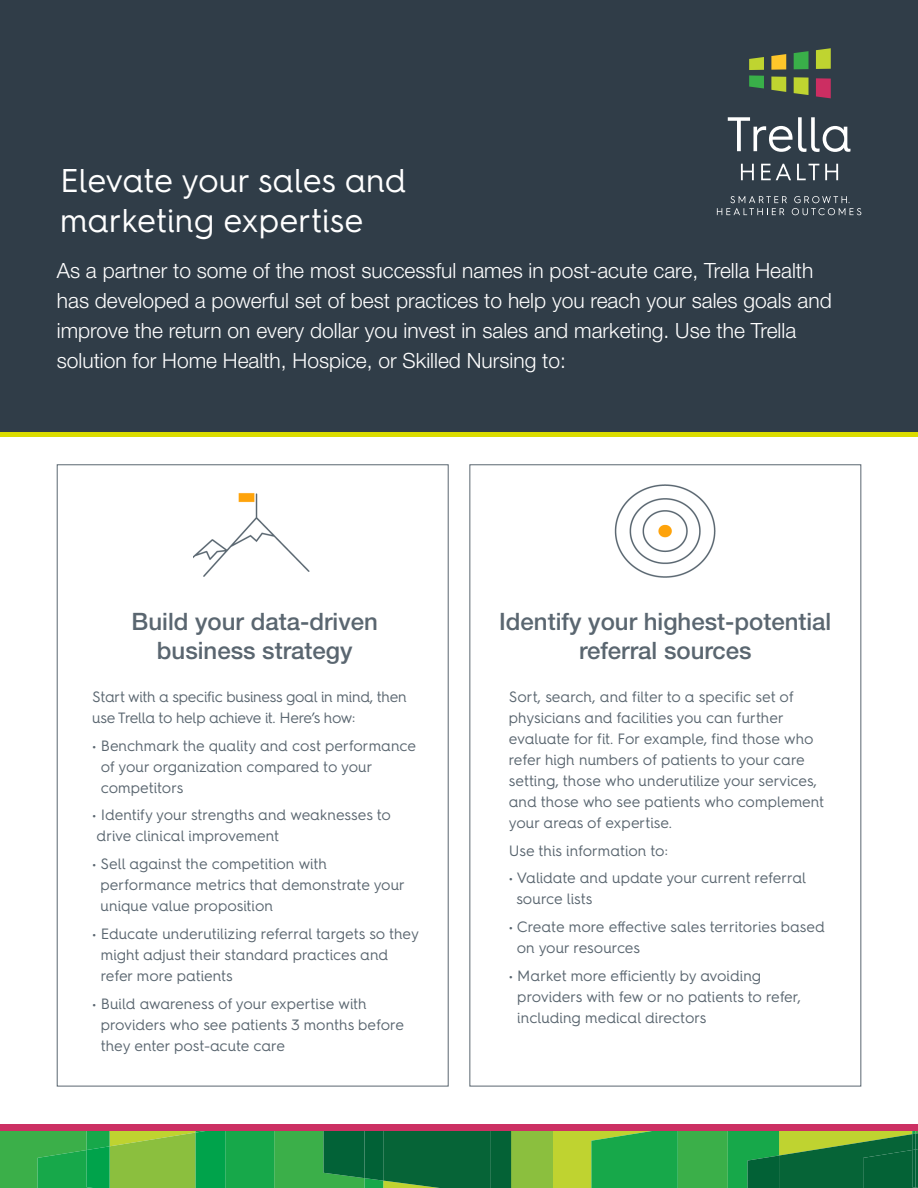
<style>
.page{position:relative;width:918px;height:1188px;background:#fff}
.page>*{position:absolute;margin:0;border:0;box-sizing:border-box;transform-origin:0 0}
.t1{font:33px/40.5px "Hurme Geometric Sans 4";color:#fff}
.t2{font:500 24px/28.8px "Helvetica Neue";color:#5a6670;text-align:center}
.t3{font:300 21px/30px "Helvetica Neue";color:#fff}
.t4{font:15px/21px "Hurme Geometric Sans 4";color:#5a6670}
.t5{font:15px/21px "Hurme Geometric Sans 4";letter-spacing:-.02em;color:#5a6670}
</style>
<div class="page">
<img style="left:194px;top:493px;width:116px;height:84px">
<img style="left:614px;top:484px;width:102px;height:94px">
<div style="left:678px;top:1129px;width:50px;height:59px;background:#3baf49"></div>
<svg style="left:728px;top:1130px;width:190px;height:58px;background:#2b813a"></svg>
<svg style="left:0;top:1130px;width:490px;height:58px;background:#329843"></svg>
<svg style="left:552px;top:1130px;width:126px;height:58px;background:#54b442"></svg>
<div style="left:511px;top:1129px;width:41px;height:59px;background:#8bbf3e"></div>
<div style="left:490px;top:1129px;width:21px;height:59px;background:#046236"></div>
<div style="left:0;top:1124px;width:918px;height:6px;background:#cc3063"></div>
<div style="left:0;top:0;width:918px;height:436px;background:#303d48"></div>
<svg style="left:717px;top:196px;width:144px;height:19px"></svg>
<svg style="left:728px;top:117px;width:122px;height:35px"></svg>
<svg style="left:741px;top:164px;width:13px;height:16px"></svg>
<svg style="left:761px;top:164px;width:30px;height:16px"></svg>
<svg style="left:797px;top:164px;width:22px;height:16px"></svg>
<svg style="left:825px;top:164px;width:13px;height:16px"></svg>
<svg style="left:749px;top:57px;width:15px;height:31px"></svg>
<svg style="left:771px;top:77px;width:15px;height:15px"></svg>
<svg style="left:794px;top:77px;width:15px;height:18px"></svg>
<svg style="left:816px;top:78px;width:15px;height:20px"></svg>
<svg style="left:771px;top:54px;width:15px;height:16px"></svg>
<svg style="left:794px;top:51px;width:15px;height:18px"></svg>
<svg style="left:816px;top:48px;width:15px;height:21px"></svg>
<hr style="left:0;top:432px;width:918px;height:4px;background:#dbdc00">
<p class="t1" style="left:60px;top:159px;width:348px">Elevate your sales and marketing expertise</p>
<p class="t3" style="left:57px;top:255px;width:776px">As a partner to some of the most successful names in post-acute care, Trella Health has developed a powerful set of best practices to help you reach your sales goals and improve the return on every dollar you invest in sales and marketing. Use the Trella solution for Home Health, Hospice, or Skilled Nursing to:</p>
<p class="t2" style="left:132px;top:607px;width:248px">Build your data-driven business strategy</p>
<p class="t2" style="left:499px;top:607px;width:334px">Identify your highest-potential referral sources</p>
<p class="t5" style="left:92px;top:686px;width:316px">Start with a specific business goal in mind, then use Trella to help achieve it. Here’s how:</p>
<p class="t4" style="left:101px;top:734px;width:317px;text-indent:-8px">• Benchmark the quality and cost performance of your organization compared to your competitors</p>
<p class="t4" style="left:92px;top:804px;width:300px">• Identify your strengths and weaknesses to drive clinical improvement</p>
<p class="t4" style="left:101px;top:853px;width:306px;text-indent:-8px">• Sell against the competition with performance metrics that demonstrate your unique value proposition</p>
<p class="t4" style="left:101px;top:923px;width:320px;text-indent:-8px">• Educate underutilizing referral targets so they might adjust their standard practices and refer more patients</p>
<p class="t4" style="left:101px;top:992px;width:305px;text-indent:-8px">• Build awareness of your expertise with providers who see patients 3 months before they enter post-acute care</p>
<p class="t4" style="left:509px;top:686px;width:317px">Sort, search, and filter to a specific set of physicians and facilities you can further evaluate for fit. For example, find those who refer high numbers of patients to your care setting, those who underutilize your services, and those who see patients who complement your areas of expertise.</p>
<p class="t4" style="left:509px;top:839px;width:161px">Use this information to:</p>
<p class="t4" style="left:516px;top:867px;width:292px;text-indent:-8px">• Validate and update your current referral source lists</p>
<p class="t4" style="left:517px;top:916px;width:310px;text-indent:-8px">• Create more effective sales territories based on your resources</p>
<p class="t4" style="left:517px;top:965px;width:285px;text-indent:-8px">• Market more efficiently by avoiding providers with few or no patients to refer, including medical directors</p>
</div>
